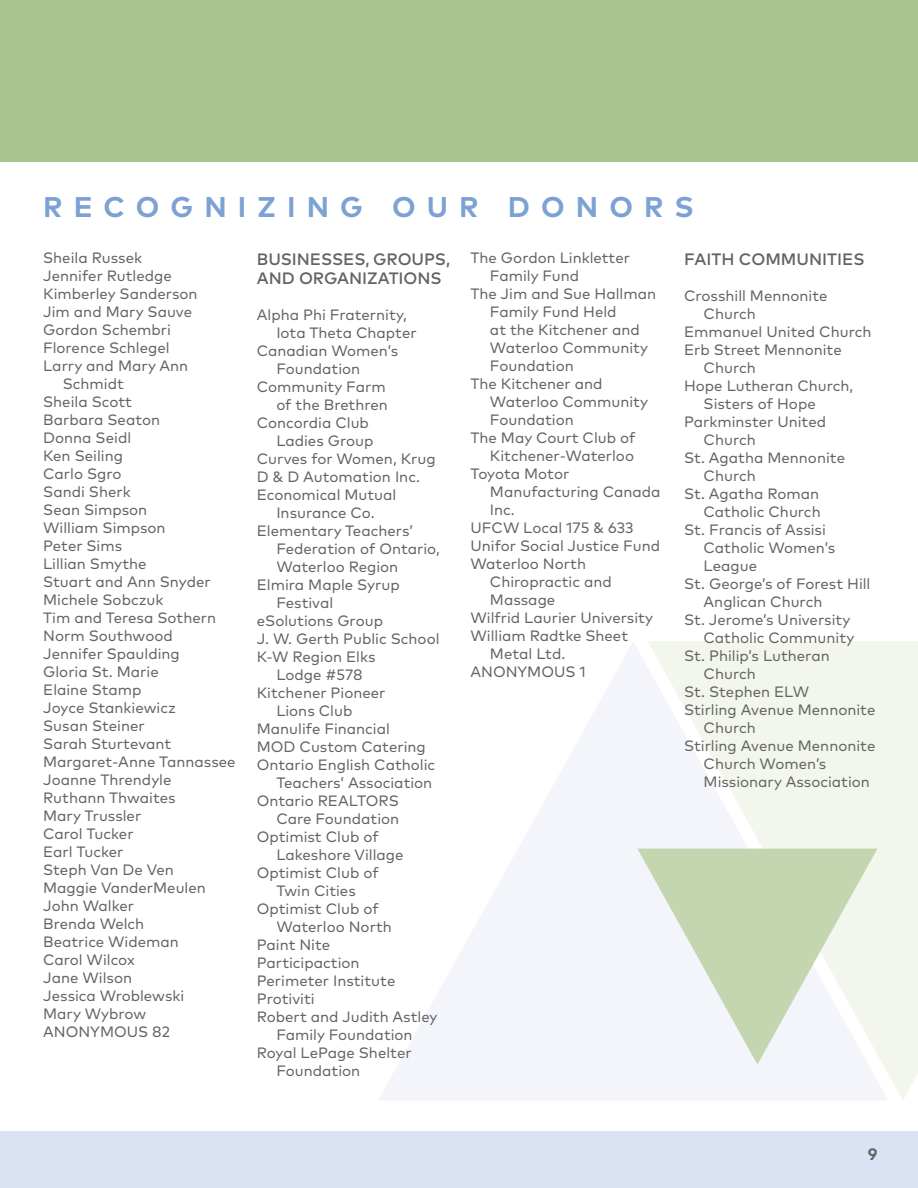
<style>
.page{position:relative;width:918px;height:1188px;background:#fff}
.page>*{position:absolute;margin:0;border:0;box-sizing:border-box;transform-origin:0 0}
.t1{font:700 28.5px "Mark OT";letter-spacing:.39em;color:#7ca2d4}
.t2{font:500 16.5px/19.8px "Mark OT";letter-spacing:-.005em;color:#636366}
.t3{font:700 16.5px "Mark OT";color:#636366}
.t4{font:15px "Mark OT";color:#636366}
</style>
<div class="page">
<div style="left:0;top:1131px;width:918px;height:57px;background:#dae3f3"></div>
<div style="left:0;top:0;width:918px;height:162px;background:#a7c58d"></div>
<svg style="left:379px;top:642px;width:269px;height:458px;fill:#f3f5fa"></svg>
<svg style="left:648px;top:641px;width:270px;height:459px;fill:#f2f6ec"></svg>
<svg style="left:637px;top:849px;width:241px;height:216px"></svg>
<h1 class="t1" style="left:43px;top:189px;width:652px">RECOGNIZING OUR DONORS</h1>
<p class="t4" style="left:43px;top:249px;width:100px">Sheila Russek</p>
<p class="t4" style="left:43px;top:267px;width:130px">Jennifer Rutledge</p>
<p class="t4" style="left:43px;top:285px;width:156px">Kimberley Sanderson</p>
<p class="t4" style="left:43px;top:303px;width:150px">Jim and Mary Sauve</p>
<p class="t4" style="left:43px;top:321px;width:129px">Gordon Schembri</p>
<p class="t4" style="left:43px;top:339px;width:128px">Florence Schlegel</p>
<p class="t4" style="left:43px;top:357px;width:147px">Larry and Mary Ann</p>
<p class="t4" style="left:63px;top:375px;width:63px">Schmidt</p>
<p class="t4" style="left:43px;top:393px;width:90px">Sheila Scott</p>
<p class="t4" style="left:43px;top:411px;width:119px">Barbara Seaton</p>
<p class="t4" style="left:43px;top:429px;width:90px">Donna Seidl</p>
<p class="t4" style="left:43px;top:447px;width:81px">Ken Seiling</p>
<p class="t4" style="left:43px;top:465px;width:80px">Carlo Sgro</p>
<p class="t4" style="left:43px;top:483px;width:89px">Sandi Sherk</p>
<p class="t4" style="left:43px;top:501px;width:106px">Sean Simpson</p>
<p class="t4" style="left:43px;top:519px;width:124px">William Simpson</p>
<p class="t4" style="left:43px;top:537px;width:81px">Peter Sims</p>
<p class="t4" style="left:43px;top:555px;width:105px">Lillian Smythe</p>
<p class="t4" style="left:43px;top:573px;width:169px">Stuart and Ann Snyder</p>
<p class="t4" style="left:43px;top:591px;width:122px">Michele Sobczuk</p>
<p class="t4" style="left:43px;top:609px;width:174px">Tim and Teresa Sothern</p>
<p class="t4" style="left:43px;top:627px;width:131px">Norm Southwood</p>
<p class="t4" style="left:43px;top:645px;width:138px">Jennifer Spaulding</p>
<p class="t4" style="left:43px;top:663px;width:117px">Gloria St. Marie</p>
<p class="t4" style="left:43px;top:681px;width:100px">Elaine Stamp</p>
<p class="t4" style="left:43px;top:699px;width:134px">Joyce Stankiewicz</p>
<p class="t4" style="left:43px;top:717px;width:103px">Susan Steiner</p>
<p class="t4" style="left:43px;top:735px;width:130px">Sarah Sturtevant</p>
<p class="t4" style="left:43px;top:753px;width:194px">Margaret-Anne Tannassee</p>
<p class="t4" style="left:43px;top:771px;width:130px">Joanne Threndyle</p>
<p class="t4" style="left:43px;top:789px;width:134px">Ruthann Thwaites</p>
<p class="t4" style="left:43px;top:807px;width:100px">Mary Trussler</p>
<p class="t4" style="left:43px;top:825px;width:92px">Carol Tucker</p>
<p class="t4" style="left:43px;top:843px;width:82px">Earl Tucker</p>
<p class="t4" style="left:43px;top:861px;width:132px">Steph Van De Ven</p>
<p class="t4" style="left:43px;top:879px;width:164px">Maggie VanderMeulen</p>
<p class="t4" style="left:43px;top:897px;width:92px">John Walker</p>
<p class="t4" style="left:43px;top:915px;width:103px">Brenda Welch</p>
<p class="t4" style="left:43px;top:933px;width:137px">Beatrice Wideman</p>
<p class="t4" style="left:43px;top:951px;width:93px">Carol Wilcox</p>
<p class="t4" style="left:43px;top:969px;width:90px">Jane Wilson</p>
<p class="t4" style="left:43px;top:987px;width:143px">Jessica Wroblewski</p>
<p class="t4" style="left:43px;top:1005px;width:104px">Mary Wybrow</p>
<p class="t4" style="left:43px;top:1023px;width:128px">ANONYMOUS 82</p>
<p class="t2" style="left:257px;top:249px;width:195px">BUSINESSES, GROUPS,<br>AND ORGANIZATIONS</p>
<p class="t4" style="left:257px;top:306px;width:151px">Alpha Phi Fraternity,</p>
<p class="t4" style="left:276px;top:324px;width:142px">Iota Theta Chapter</p>
<p class="t4" style="left:257px;top:342px;width:143px">Canadian Women’s</p>
<p class="t4" style="left:276px;top:360px;width:85px">Foundation</p>
<p class="t4" style="left:257px;top:378px;width:130px">Community Farm</p>
<p class="t4" style="left:276px;top:396px;width:113px">of the Brethren</p>
<p class="t4" style="left:257px;top:414px;width:114px">Concordia Club</p>
<p class="t4" style="left:276px;top:432px;width:99px">Ladies Group</p>
<p class="t4" style="left:257px;top:450px;width:180px">Curves for Women, Krug</p>
<p class="t4" style="left:257px;top:468px;width:165px">D &amp; D Automation Inc.</p>
<p class="t4" style="left:257px;top:486px;width:141px">Economical Mutual</p>
<p class="t4" style="left:276px;top:504px;width:100px">Insurance Co.</p>
<p class="t4" style="left:257px;top:522px;width:158px">Elementary Teachers’</p>
<p class="t4" style="left:276px;top:540px;width:165px">Federation of Ontario,</p>
<p class="t4" style="left:276px;top:558px;width:123px">Waterloo Region</p>
<p class="t4" style="left:257px;top:576px;width:144px">Elmira Maple Syrup</p>
<p class="t4" style="left:276px;top:594px;width:58px">Festival</p>
<p class="t4" style="left:257px;top:612px;width:128px">eSolutions Group</p>
<p class="t4" style="left:257px;top:630px;width:184px">J. W. Gerth Public School</p>
<p class="t4" style="left:257px;top:648px;width:120px">K-W Region Elks</p>
<p class="t4" style="left:276px;top:666px;width:88px">Lodge #578</p>
<p class="t4" style="left:257px;top:684px;width:130px">Kitchener Pioneer</p>
<p class="t4" style="left:276px;top:702px;width:78px">Lions Club</p>
<p class="t4" style="left:257px;top:720px;width:135px">Manulife Financial</p>
<p class="t4" style="left:257px;top:738px;width:171px">MOD Custom Catering</p>
<p class="t4" style="left:257px;top:756px;width:180px">Ontario English Catholic</p>
<p class="t4" style="left:276px;top:774px;width:158px">Teachers’ Association</p>
<p class="t4" style="left:257px;top:792px;width:143px">Ontario REALTORS</p>
<p class="t4" style="left:276px;top:810px;width:125px">Care Foundation</p>
<p class="t4" style="left:257px;top:828px;width:124px">Optimist Club of</p>
<p class="t4" style="left:276px;top:846px;width:129px">Lakeshore Village</p>
<p class="t4" style="left:257px;top:864px;width:124px">Optimist Club of</p>
<p class="t4" style="left:276px;top:882px;width:81px">Twin Cities</p>
<p class="t4" style="left:257px;top:900px;width:124px">Optimist Club of</p>
<p class="t4" style="left:276px;top:918px;width:117px">Waterloo North</p>
<p class="t4" style="left:257px;top:936px;width:75px">Paint Nite</p>
<p class="t4" style="left:257px;top:954px;width:104px">Participaction</p>
<p class="t4" style="left:257px;top:972px;width:140px">Perimeter Institute</p>
<p class="t4" style="left:257px;top:990px;width:59px">Protiviti</p>
<p class="t4" style="left:257px;top:1008px;width:182px">Robert and Judith Astley</p>
<p class="t4" style="left:276px;top:1026px;width:138px">Family Foundation</p>
<p class="t4" style="left:257px;top:1044px;width:156px">Royal LePage Shelter</p>
<p class="t4" style="left:276px;top:1062px;width:85px">Foundation</p>
<p class="t4" style="left:470px;top:249px;width:161px">The Gordon Linkletter</p>
<p class="t4" style="left:490px;top:267px;width:91px">Family Fund</p>
<p class="t4" style="left:470px;top:285px;width:187px">The Jim and Sue Hallman</p>
<p class="t4" style="left:490px;top:303px;width:128px">Family Fund Held</p>
<p class="t4" style="left:490px;top:321px;width:151px">at the Kitchener and</p>
<p class="t4" style="left:490px;top:339px;width:160px">Waterloo Community</p>
<p class="t4" style="left:490px;top:357px;width:85px">Foundation</p>
<p class="t4" style="left:470px;top:375px;width:134px">The Kitchener and</p>
<p class="t4" style="left:490px;top:393px;width:160px">Waterloo Community</p>
<p class="t4" style="left:490px;top:411px;width:85px">Foundation</p>
<p class="t4" style="left:470px;top:429px;width:167px">The May Court Club of</p>
<p class="t4" style="left:490px;top:447px;width:146px">Kitchener-Waterloo</p>
<p class="t4" style="left:470px;top:465px;width:100px">Toyota Motor</p>
<p class="t4" style="left:490px;top:483px;width:172px">Manufacturing Canada</p>
<p class="t4" style="left:490px;top:501px;width:26px">Inc.</p>
<p class="t4" style="left:470px;top:519px;width:165px">UFCW Local 175 &amp; 633</p>
<p class="t4" style="left:470px;top:537px;width:191px">Unifor Social Justice Fund</p>
<p class="t4" style="left:470px;top:555px;width:117px">Waterloo North</p>
<p class="t4" style="left:490px;top:573px;width:123px">Chiropractic and</p>
<p class="t4" style="left:490px;top:591px;width:67px">Massage</p>
<p class="t4" style="left:470px;top:609px;width:184px">Wilfrid Laurier University</p>
<p class="t4" style="left:470px;top:627px;width:159px">William Radtke Sheet</p>
<p class="t4" style="left:490px;top:645px;width:77px">Metal Ltd.</p>
<p class="t4" style="left:470px;top:663px;width:117px">ANONYMOUS 1</p>
<p class="t2" style="left:684px;top:249px;width:182px">FAITH COMMUNITIES</p>
<p class="t4" style="left:684px;top:286px;width:145px">Crosshill Mennonite</p>
<p class="t4" style="left:704px;top:304px;width:54px">Church</p>
<p class="t4" style="left:684px;top:322px;width:189px">Emmanuel United Church</p>
<p class="t4" style="left:684px;top:340px;width:159px">Erb Street Mennonite</p>
<p class="t4" style="left:704px;top:358px;width:54px">Church</p>
<p class="t4" style="left:684px;top:376px;width:171px">Hope Lutheran Church,</p>
<p class="t4" style="left:704px;top:394px;width:114px">Sisters of Hope</p>
<p class="t4" style="left:684px;top:412px;width:144px">Parkminster United</p>
<p class="t4" style="left:704px;top:430px;width:54px">Church</p>
<p class="t4" style="left:684px;top:448px;width:162px">St. Agatha Mennonite</p>
<p class="t4" style="left:704px;top:466px;width:54px">Church</p>
<p class="t4" style="left:684px;top:484px;width:137px">St. Agatha Roman</p>
<p class="t4" style="left:704px;top:502px;width:119px">Catholic Church</p>
<p class="t4" style="left:684px;top:520px;width:143px">St. Francis of Assisi</p>
<p class="t4" style="left:704px;top:538px;width:133px">Catholic Women’s</p>
<p class="t4" style="left:704px;top:556px;width:55px">League</p>
<p class="t4" style="left:684px;top:574px;width:188px">St. George’s of Forest Hill</p>
<p class="t4" style="left:704px;top:592px;width:120px">Anglican Church</p>
<p class="t4" style="left:684px;top:610px;width:168px">St. Jerome’s University</p>
<p class="t4" style="left:704px;top:628px;width:152px">Catholic Community</p>
<p class="t4" style="left:684px;top:646px;width:147px">St. Philip’s Lutheran</p>
<p class="t4" style="left:704px;top:664px;width:54px">Church</p>
<p class="t4" style="left:684px;top:682px;width:127px">St. Stephen ELW</p>
<p class="t4" style="left:684px;top:700px;width:193px">Stirling Avenue Mennonite</p>
<p class="t4" style="left:704px;top:718px;width:54px">Church</p>
<p class="t4" style="left:684px;top:736px;width:193px">Stirling Avenue Mennonite</p>
<p class="t4" style="left:704px;top:754px;width:124px">Church Women’s</p>
<p class="t4" style="left:704px;top:772px;width:168px">Missionary Association</p>
<p class="t3" style="left:868px;top:1144px;width:11px">9</p>
</div>
